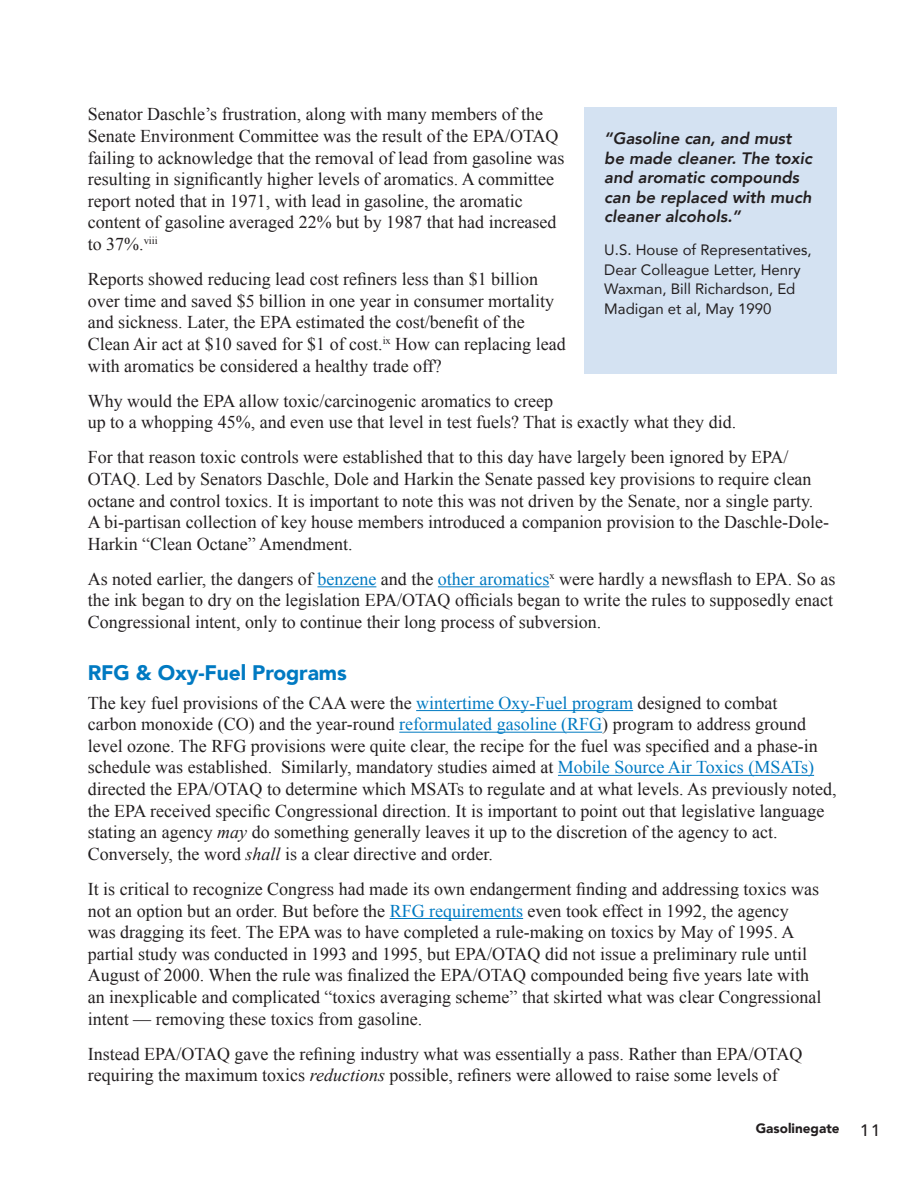
<style>
.page{position:relative;width:918px;height:1188px;background:#fff}
.page>*{position:absolute;margin:0;border:0;box-sizing:border-box;transform-origin:0 0}
.t1{font:900 21px "Avenir";letter-spacing:-.005em;color:#007ac2}
.body_text{font:18px/21.6px "Times New Roman";color:#231f20}
.t2{font:italic 800 16.5px/19.5px "Avenir";color:#231f20}
.t3{font:15px/19.5px "Avenir";color:#231f20}
.t4{font:900 13.5px "Avenir";color:#231f20}
.s1{color:#007ac2}
.s2{font-style:italic}
.s3{font-weight:500;font-size:16.5px}
</style>
<div class="page">
<hr style="left:317px;top:586px;width:59px;height:1px;background:#007ac2">
<hr style="left:438px;top:586px;width:111px;height:1px;background:#007ac2">
<hr style="left:416px;top:710px;width:217px;height:1px;background:#007ac2">
<hr style="left:399px;top:732px;width:203px;height:1px;background:#007ac2">
<hr style="left:558px;top:775px;width:256px;height:1px;background:#007ac2">
<hr style="left:390px;top:918px;width:133px;height:1px;background:#007ac2">
<div style="left:584px;top:107px;width:253px;height:267px;background:#d4e2f2"></div>
<p class="body_text" style="left:88px;top:103px;width:478px">Senator Daschle’s frustration, along with many members of the Senate Environment Committee was the result of the EPA/OTAQ failing to acknowledge that the removal of lead from gasoline was resulting in significantly higher levels of aromatics. A committee report noted that in 1971, with lead in gasoline, the aromatic content of gasoline averaged 22% but by 1987 that had increased to 37%.<sup>viii</sup></p>
<p class="body_text" style="left:88px;top:268px;width:480px">Reports showed reducing lead cost refiners less than $1 billion over time and saved $5 billion in one year in consumer mortality and sickness. Later, the EPA estimated the cost/benefit of the Clean Air act at $10 saved for $1 of cost.<sup>ix</sup> How can replacing lead with aromatics be considered a healthy trade off?</p>
<p class="body_text" style="left:88px;top:390px;width:650px">Why would the EPA allow toxic/carcinogenic aromatics to creep<br>up to a whopping 45%, and even use that level in test fuels? That is exactly what they did.</p>
<p class="body_text" style="left:88px;top:446px;width:743px">For that reason toxic controls were established that to this day have largely been ignored by EPA/ OTAQ. Led by Senators Daschle, Dole and Harkin the Senate passed key provisions to require clean octane and control toxics. It is important to note this was not driven by the Senate, nor a single party.<br>A bi-partisan collection of key house members introduced a companion provision to the Daschle-Dole-Harkin “Clean Octane” Amendment.</p>
<p class="body_text" style="left:88px;top:568px;width:749px">As noted earlier, the dangers of <span class="s1">benzene</span> and the <span class="s1">other aromatics</span><sup>x</sup> were hardly a newsflash to EPA. So as the ink began to dry on the legislation EPA/OTAQ officials began to write the rules to supposedly enact<br>Congressional intent, only to continue their long process of subversion.</p>
<h2 class="t1" style="left:88px;top:655px;width:260px">RFG &amp; Oxy-Fuel Programs</h2>
<p class="body_text" style="left:88px;top:692px;width:750px">The key fuel provisions of the CAA were the <span class="s1">wintertime Oxy-Fuel program</span> designed to combat<br>carbon monoxide (CO) and the year-round <span class="s1">reformulated gasoline (RFG</span>) program to address ground level ozone. The RFG provisions were quite clear, the recipe for the fuel was specified and a phase-in schedule was established. Similarly, mandatory studies aimed at <span class="s1">Mobile Source Air Toxics (MSATs) </span>directed the EPA/OTAQ to determine which MSATs to regulate and at what levels. As previously noted, the EPA received specific Congressional direction. It is important to point out that legislative language stating an agency <span class="s2">may</span> do something generally leaves it up to the discretion of the agency to act.<br>Conversely, the word <span class="s2">shall</span> is a clear directive and order.</p>
<p class="body_text" style="left:88px;top:878px;width:735px">It is critical to recognize Congress had made its own endangerment finding and addressing toxics was not an option but an order. But before the <span class="s1">RFG requirements</span> even took effect in 1992, the agency<br>was dragging its feet. The EPA was to have completed a rule-making on toxics by May of 1995. A partial study was conducted in 1993 and 1995, but EPA/OTAQ did not issue a preliminary rule until August of 2000. When the rule was finalized the EPA/OTAQ compounded being five years late with an inexplicable and complicated “toxics averaging scheme” that skirted what was clear Congressional intent — removing these toxics from gasoline.</p>
<p class="body_text" style="left:88px;top:1043px;width:716px">Instead EPA/OTAQ gave the refining industry what was essentially a pass. Rather than EPA/OTAQ requiring the maximum toxics <span class="s2">reductions</span> possible, refiners were allowed to raise some levels of</p>
<p class="t2" style="left:604px;top:129px;width:209px">“Gasoline can, and must be made cleaner. The toxic and aromatic compounds can be replaced with much cleaner alcohols.”</p>
<p class="t3" style="left:604px;top:240px;width:209px">U. S. House of Representatives,<br>Dear Colleague Letter, Henry<br>Waxman, Bill Richardson, Ed<br>Madigan et al, May 1990</p>
<p class="t4" style="left:756px;top:1117px;width:126px">Gasolinegate <span class="s3">11</span></p>
</div>
